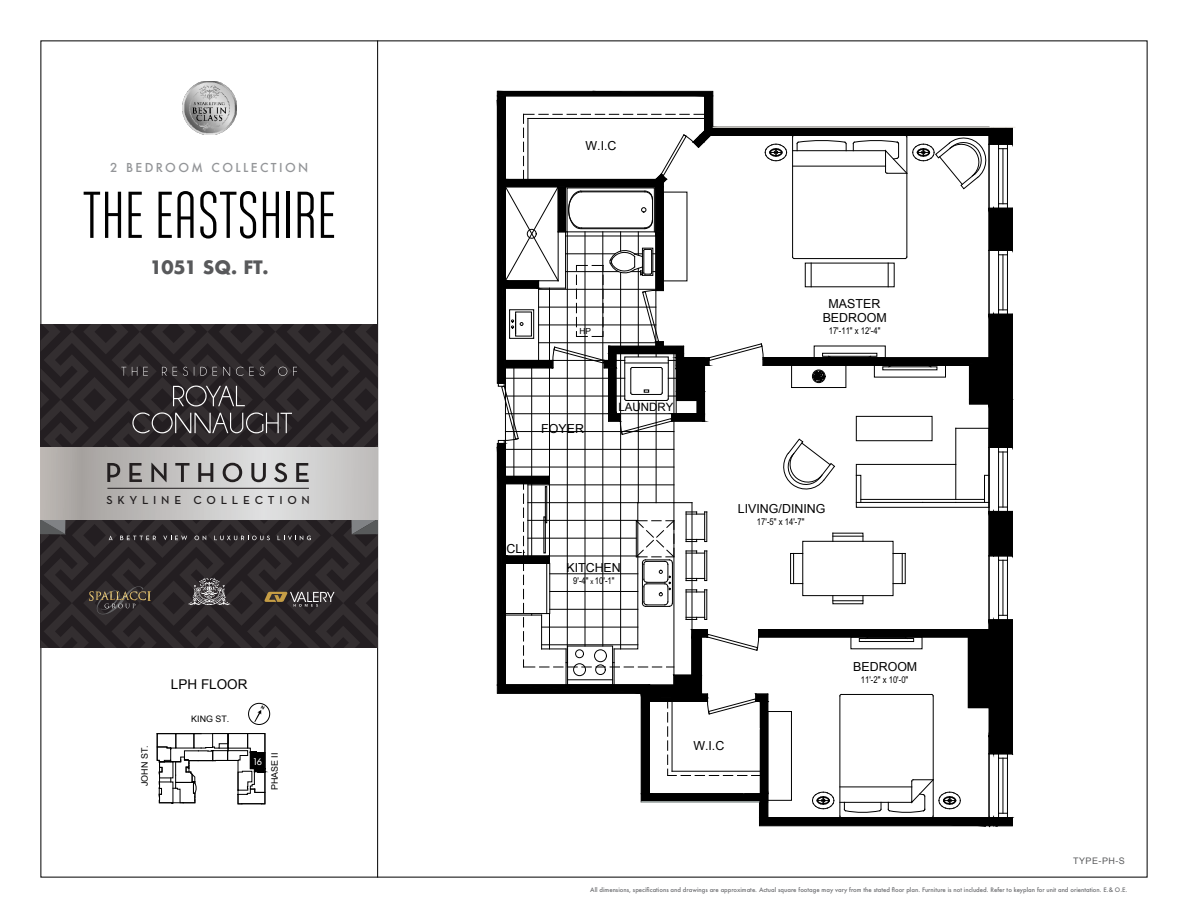
<style>
.page{position:relative;width:1188px;height:918px;background:#fff}
.page>*{position:absolute;margin:0;border:0;box-sizing:border-box;transform-origin:0 0}
.t1{font:66px "Ando";color:#000}
.t2{font:700 18px "Futura";color:#58595b}
.t3{font:13.5px "Arial";color:#000}
.t4{font:12.45px/14px "Arial";color:#000;text-align:center}
.t5{font:500 12px "Futura";letter-spacing:.2em;color:#939598}
.t6{font:600 11.85px "Neutraface Text";letter-spacing:.4em;color:#221f20}
.t7{font:11.55px "Arial";color:#000}
.t8{font:9.45px "Arial Narrow";color:#000}
.t9{font:9px "Arial";letter-spacing:.05em;color:#58595b}
.t10{font:500 9px "Futura Std";color:#fff}
.t11{font:8.85px "Arial";color:#000}
.t12{font:8.4px "Arial";color:#000}
.t13{font:500 6px "Futura";color:#6d6e71}
.s1{font-size:7.2px}
</style>
<div class="page">
<hr style="left:713px;top:127px;width:302px;height:1px;background:#edeae3">
<svg style="left:497px;top:91px;width:516px;height:736px"></svg>
<div style="left:676px;top:346px;width:8px;height:15px;background:#000"></div>
<div style="left:674px;top:675px;width:27px;height:26px;background:#000"></div>
<div style="left:692px;top:630px;width:9px;height:48px;background:#000"></div>
<div style="left:989px;top:620px;width:23px;height:134px;background:#000"></div>
<div style="left:968px;top:630px;width:32px;height:78px;background:#000"></div>
<svg style="left:157px;top:733px;width:109px;height:71px"></svg>
<div style="left:248px;top:703px;width:22px;height:22px;border:1px solid #000;border-radius:50%"></div>
<hr style="left:377px;top:40px;width:1px;height:838px;background:#000">
<div style="left:40px;top:324px;width:338px;height:324px;background:#2b2628"></div>
<svg style="left:132px;top:386px;width:160px;height:47px"></svg>
<svg style="left:121px;top:367px;width:176px;height:9px"></svg>
<svg style="left:40px;top:519px;width:26px;height:15px"></svg>
<svg style="left:351px;top:519px;width:27px;height:15px"></svg>
<svg style="left:40px;top:447px;width:338px;height:72px"></svg>
<svg style="left:107px;top:463px;width:13px;height:19px"></svg>
<svg style="left:129px;top:463px;width:13px;height:19px"></svg>
<svg style="left:151px;top:463px;width:16px;height:19px"></svg>
<svg style="left:175px;top:463px;width:15px;height:19px"></svg>
<svg style="left:198px;top:463px;width:15px;height:19px"></svg>
<svg style="left:223px;top:463px;width:19px;height:19px"></svg>
<svg style="left:251px;top:463px;width:15px;height:19px"></svg>
<svg style="left:274px;top:463px;width:13px;height:19px"></svg>
<svg style="left:296px;top:463px;width:13px;height:19px"></svg>
<hr style="left:107px;top:488px;width:202px;height:1px;background:#231f20">
<svg style="left:109px;top:536px;width:4px;height:4px"></svg>
<svg style="left:120px;top:536px;width:36px;height:4px"></svg>
<svg style="left:163px;top:536px;width:24px;height:4px"></svg>
<svg style="left:195px;top:536px;width:11px;height:4px"></svg>
<svg style="left:214px;top:536px;width:56px;height:4px"></svg>
<svg style="left:278px;top:536px;width:33px;height:4px"></svg>
<svg style="left:188px;top:578px;width:43px;height:27px"></svg>
<img style="left:182px;top:81px;width:54px;height:54px">
<svg style="left:264px;top:592px;width:71px;height:15px"></svg>
<svg style="left:89px;top:586px;width:62px;height:29px"></svg>
<svg style="left:254px;top:705px;width:11px;height:17px"></svg>
<h3 class="t5" style="left:110px;top:159px;width:200px">2 BEDROOM COLLECTION</h3>
<h1 class="t1" style="left:82px;top:181px;width:255px">THE EASTSHIRE</h1>
<h2 class="t2" style="left:150px;top:254px;width:120px">1051 SQ. FT.</h2>
<h3 class="t4" style="left:187px;top:245px;width:58px;rotate:-90deg">JOHN ST.</h3>
<h3 class="t6" style="left:106px;top:493px;width:205px">SKYLINE COLLECTION</h3>
<h3 class="t3" style="left:171px;top:677px;width:78px">LPH FLOOR</h3>
<h3 class="t11" style="left:140px;top:786px;width:42px;rotate:-90deg">JOHN ST.</h3>
<h3 class="t11" style="left:191px;top:714px;width:40px">KING ST.</h3>
<h3 class="t10" style="left:253px;top:756px;width:11px">16</h3>
<h3 class="t11" style="left:270px;top:790px;width:39px;rotate:-90deg">PHASE II</h3>
<h3 class="t4" style="left:585px;top:139px;width:33px">W.I.C</h3>
<h3 class="t12" style="left:580px;top:326px;width:13px">HP</h3>
<h3 class="t4" style="left:541px;top:422px;width:44px">FOYER</h3>
<h3 class="t7" style="left:619px;top:401px;width:56px">LAUNDRY</h3>
<h3 class="t4" style="left:506px;top:542px;width:21px">CL.</h3>
<h3 class="t4" style="left:566px;top:561px;width:56px">KITCHEN</h3>
<h3 class="t8" style="left:573px;top:575px;width:43px">9'-4" <span class="s1">x</span> 10'-1"</h3>
<h3 class="t4" style="left:823px;top:297px;width:66px">MASTER<br>BEDROOM</h3>
<h3 class="t8" style="left:829px;top:325px;width:53px">17'-11" x 12'-4"</h3>
<h3 class="t4" style="left:738px;top:502px;width:89px">LIVING/DINING</h3>
<h3 class="t8" style="left:757px;top:516px;width:49px">17'-5" x 14'-7"</h3>
<h3 class="t4" style="left:693px;top:739px;width:33px">W.I.C</h3>
<h3 class="t4" style="left:853px;top:660px;width:66px">BEDROOM</h3>
<h3 class="t8" style="left:861px;top:674px;width:49px">11'-2" x 10'-0"</h3>
<h3 class="t9" style="left:1073px;top:856px;width:53px">TYPE-PH-S</h3>
<p class="t13" style="left:590px;top:886px;width:539px">All dimensions, specifications and drawings are approximate. Actual square footage may vary from the stated floor plan. Furniture is not included. Refer to keyplan for unit and orientation. E.&amp; O.E.</p>
</div>
